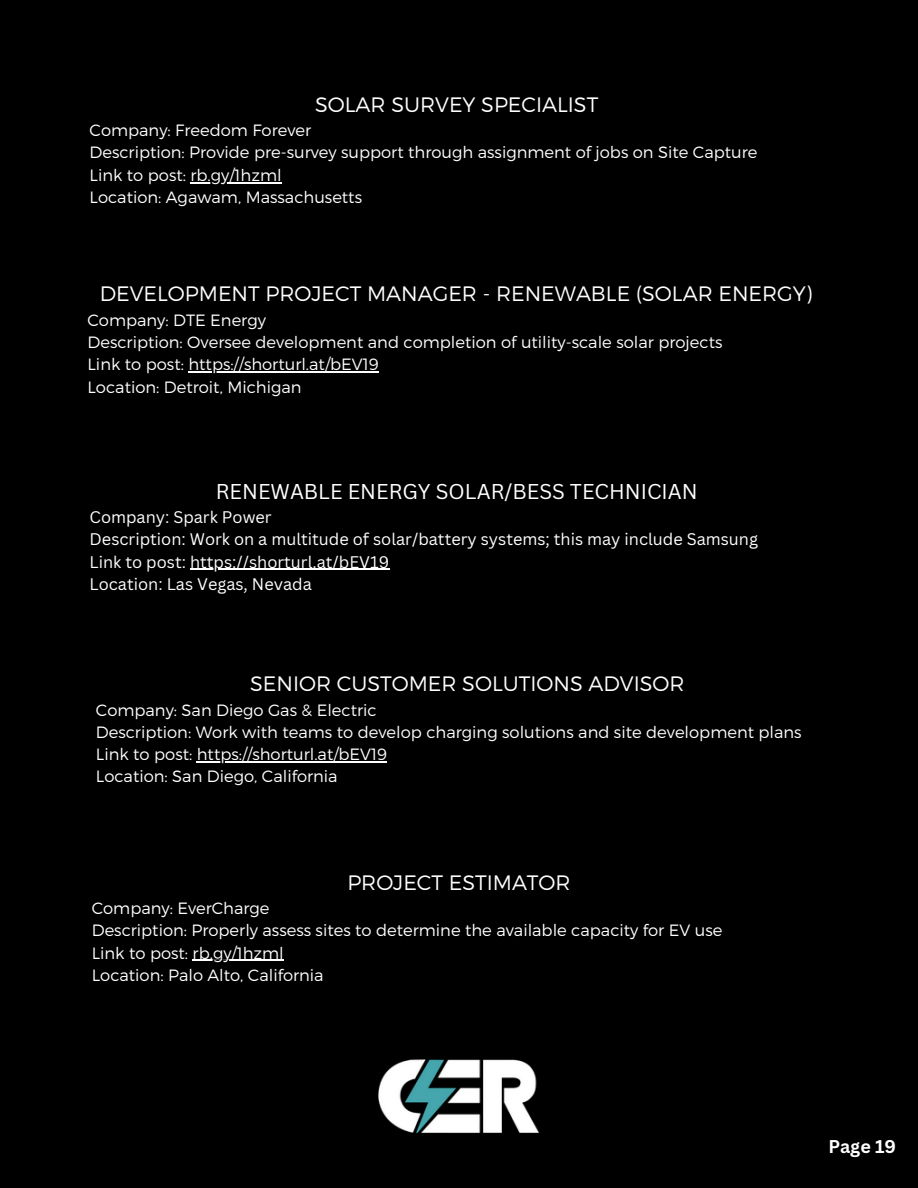
<style>
.page{position:relative;width:918px;height:1188px;background:#000}
.page>*{position:absolute;margin:0;border:0;box-sizing:border-box;transform-origin:0 0}
.t1{font:300 20.85px "Montserrat";color:#fff}
.t2{font:20.85px "Canva Sans";color:#fff}
.t3{font:700 18px "Canva Sans";color:#fff}
.t4{font:300 16.35px "Montserrat";color:#fff}
.t5{font:16.35px "Canva Sans";color:#fff}
</style>
<div class="page">
<hr style="left:190px;top:182px;width:92px;height:1px;background:#fff">
<hr style="left:188px;top:372px;width:191px;height:1px;background:#fff">
<hr style="left:190px;top:569px;width:199px;height:1px;background:#fff">
<hr style="left:197px;top:761px;width:190px;height:1px;background:#fff">
<hr style="left:193px;top:960px;width:91px;height:1px;background:#fff">
<img style="left:378px;top:1059px;width:161px;height:74px">
<p class="t1" style="left:315px;top:91px;width:285px">SOLAR SURVEY SPECIALIST</p>
<p class="t4" style="left:90px;top:119px;width:223px">Company: Freedom Forever</p>
<p class="t4" style="left:90px;top:142px;width:669px">Description: Provide pre-survey support through assignment of jobs on Site Capture</p>
<p class="t4" style="left:90px;top:164px;width:194px">Link to post: rb.gy/1hzml</p>
<p class="t4" style="left:90px;top:187px;width:274px">Location: Agawam, Massachusetts</p>
<p class="t1" style="left:100px;top:280px;width:714px">DEVELOPMENT PROJECT MANAGER - RENEWABLE (SOLAR ENERGY)</p>
<p class="t4" style="left:88px;top:309px;width:180px">Company: DTE Energy</p>
<p class="t4" style="left:88px;top:332px;width:636px">Description: Oversee development and completion of utility-scale solar projects</p>
<p class="t4" style="left:88px;top:354px;width:293px">Link to post: https://shorturl.at/bEV19</p>
<p class="t4" style="left:88px;top:376px;width:216px">Location: Detroit, Michigan</p>
<p class="t2" style="left:216px;top:477px;width:483px">RENEWABLE ENERGY SOLAR/BESS TECHNICIAN</p>
<p class="t5" style="left:90px;top:505px;width:184px">Company: Spark Power</p>
<p class="t5" style="left:90px;top:528px;width:670px">Description: Work on a multitude of solar/battery systems; this may include Samsung</p>
<p class="t5" style="left:90px;top:550px;width:301px">Link to post: https://shorturl.at/bEV19</p>
<p class="t5" style="left:90px;top:573px;width:224px">Location: Las Vegas, Nevada</p>
<p class="t1" style="left:250px;top:670px;width:436px">SENIOR CUSTOMER SOLUTIONS ADVISOR</p>
<p class="t4" style="left:96px;top:699px;width:282px">Company: San Diego Gas &amp; Electric</p>
<p class="t4" style="left:96px;top:721px;width:707px">Description: Work with teams to develop charging solutions and site development plans</p>
<p class="t4" style="left:96px;top:744px;width:293px">Link to post: https://shorturl.at/bEV19</p>
<p class="t4" style="left:96px;top:766px;width:243px">Location: San Diego, California</p>
<p class="t1" style="left:347px;top:869px;width:225px">PROJECT ESTIMATOR</p>
<p class="t4" style="left:92px;top:897px;width:179px">Company: EverCharge</p>
<p class="t4" style="left:92px;top:920px;width:632px">Description: Properly assess sites to determine the available capacity for EV use</p>
<p class="t4" style="left:92px;top:942px;width:194px">Link to post: rb.gy/1hzml</p>
<p class="t4" style="left:92px;top:965px;width:233px">Location: Palo Alto, California</p>
<p class="t3" style="left:828px;top:1133px;width:69px">Page 19</p>
</div>
